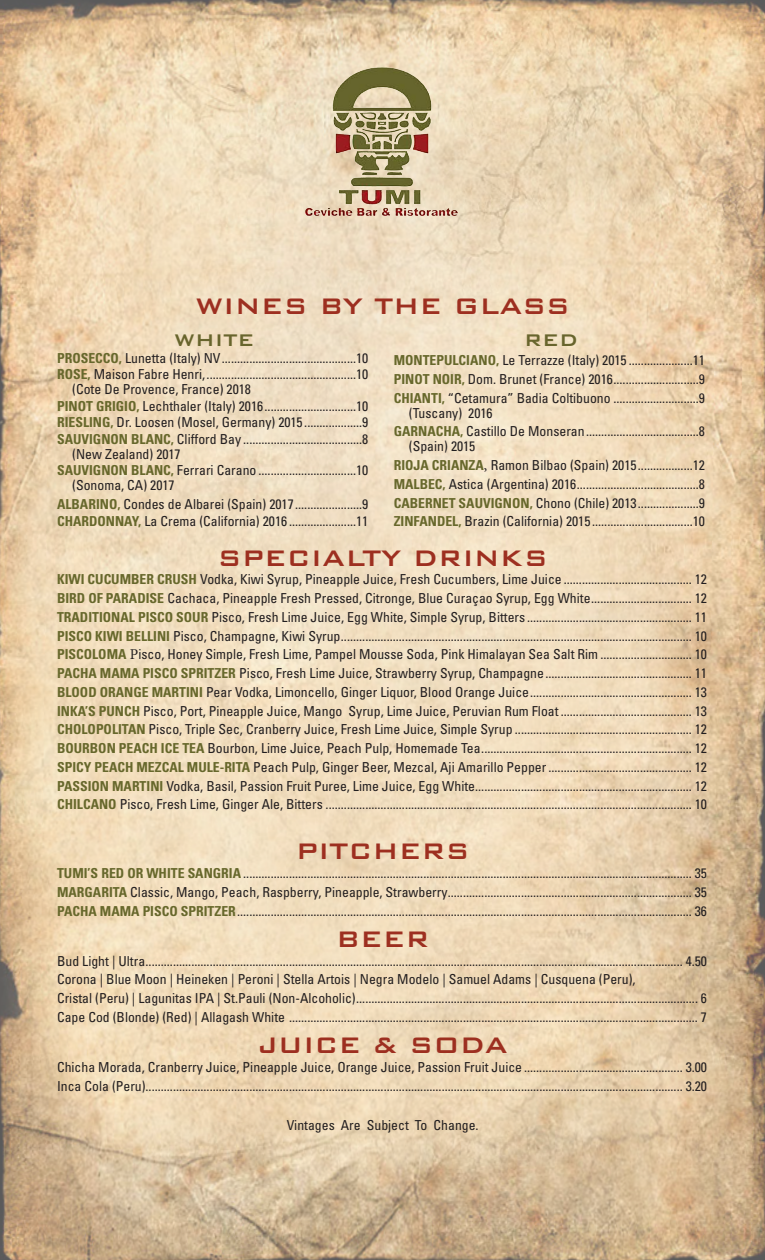
<style>
.page{position:relative;width:765px;height:1260px;background:#fff}
.page>*{position:absolute;margin:0;border:0;box-sizing:border-box;transform-origin:0 0}
.t1{font:500 30px "Bank Gothic BT";color:#9d2f20}
.t2{font:500 22.5px "Bank Gothic BT";color:#68652d}
.t3{font:condensed 13.75px/18.8px "Univers";color:#231f20}
.s1{font-weight:700;color:#67682c}
.s2{font-family:"Minion Pro";font-stretch:normal;font-size:15px}
</style>
<div class="page">
<img style="left:0;top:0;width:765px;height:1260px">
<img style="left:306px;top:63px;width:153px;height:153px">
<p class="t1" style="left:195px;top:289px;width:376px">WINES BY THE GLASS</p>
<p class="t2" style="left:174px;top:328px;width:82px">WHITE</p>
<p class="t3" style="left:57px;top:348px;width:313px"><span class="s1">PROSECCO,</span> Lunetta (Italy) NV............................................10</p>
<p class="t3" style="left:57px;top:365px;width:313px"><span class="s1">ROSE,</span> Maison Fabre Henri,.................................................10</p>
<p class="t3" style="left:72px;top:380px;width:180px">(Cote De Provence, France) 2018</p>
<p class="t3" style="left:57px;top:396px;width:313px"><span class="s1">PINOT GRIGIO,</span> Lechthaler (Italy) 2016..............................10</p>
<p class="t3" style="left:57px;top:413px;width:313px"><span class="s1">RIESLING,</span> Dr. Loosen (Mosel, Germany) 2015 ...................9</p>
<p class="t3" style="left:57px;top:429px;width:313px"><span class="s1">SAUVIGNON BLANC,</span> Clifford Bay .......................................8</p>
<p class="t3" style="left:72px;top:444px;width:110px">(New Zealand) 2017</p>
<p class="t3" style="left:57px;top:461px;width:313px"><span class="s1">SAUVIGNON BLANC,</span> Ferrari Carano ................................10</p>
<p class="t3" style="left:72px;top:476px;width:104px">(Sonoma, CA) 2017</p>
<p class="t3" style="left:57px;top:495px;width:313px"><span class="s1">ALBARINO,</span> Condes de Albarei (Spain) 2017......................9</p>
<p class="t3" style="left:57px;top:511px;width:313px"><span class="s1">CHARDONNAY,</span> La Crema (California) 2016 ......................11</p>
<p class="t1" style="left:218px;top:541px;width:332px">SPECIALTY DRINKS</p>
<p class="t3" style="left:57px;top:570px;width:652px"><span class="s1">KIWI CUCUMBER CRUSH</span> Vodka, Kiwi Syrup, Pineapple Juice, Fresh Cucumbers, Lime Juice .......................................... 12</p>
<p class="t3" style="left:57px;top:589px;width:652px"><span class="s1">BIRD OF PARADISE</span> Cachaca, Pineapple Fresh Pressed, Citronge, Blue Curaçao Syrup, Egg White................................. 12</p>
<p class="t3" style="left:57px;top:607px;width:652px"><span class="s1">TRADITIONAL PISCO SOUR</span> Pisco, Fresh Lime Juice, Egg White, Simple Syrup, Bitters ...................................................... 11</p>
<p class="t3" style="left:57px;top:626px;width:652px"><span class="s1">PISCO KIWI BELLINI</span> Pisco, Champagne, Kiwi Syrup................................................................................................................... 10</p>
<p class="t3" style="left:57px;top:645px;width:652px"><span class="s1">PISCOLOMA</span> <span class="s2">P</span>isco, Honey Simple, Fresh Lime, Pampel Mousse Soda, Pink Himalayan Sea Salt Rim .............................. 10</p>
<p class="t3" style="left:57px;top:664px;width:652px"><span class="s1">PACHA MAMA PISCO SPRITZER</span> Pisco, Fresh Lime Juice, Strawberry Syrup, Champagne................................................ 11</p>
<p class="t3" style="left:57px;top:682px;width:652px"><span class="s1">BLOOD ORANGE MARTINI</span> Pear Vodka, Limoncello, Ginger Liquor, Blood Orange Juice..................................................... 13</p>
<p class="t3" style="left:57px;top:701px;width:652px"><span class="s1">INKA’S PUNCH</span> Pisco, Port, Pineapple Juice, Mango Syrup, Lime Juice, Peruvian Rum Float ........................................... 13</p>
<p class="t3" style="left:57px;top:720px;width:652px"><span class="s1">CHOLOPOLITAN</span> Pisco, Triple Sec, Cranberry Juice, Fresh Lime Juice, Simple Syrup .......................................................... 12</p>
<p class="t3" style="left:57px;top:739px;width:652px"><span class="s1">BOURBON PEACH ICE TEA</span> Bourbon, Lime Juice, Peach Pulp, Homemade Tea..................................................................... 12</p>
<p class="t3" style="left:57px;top:757px;width:652px"><span class="s1">SPICY PEACH MEZCAL MULE-RITA</span> Peach Pulp, Ginger Beer, Mezcal, Aji Amarillo Pepper............................................... 12</p>
<p class="t3" style="left:57px;top:776px;width:652px"><span class="s1">PASSION MARTINI</span> Vodka, Basil, Passion Fruit Puree, Lime Juice, Egg White....................................................................... 12</p>
<p class="t3" style="left:57px;top:795px;width:652px"><span class="s1">CHILCANO</span> Pisco, Fresh Lime, Ginger Ale, Bitters ........................................................................................................................ 10</p>
<p class="t1" style="left:296px;top:835px;width:175px">PITCHERS</p>
<p class="t3" style="left:57px;top:864px;width:652px"><span class="s1">TUMI’S RED OR WHITE SANGRIA</span>................................................................................................................................................... 35</p>
<p class="t3" style="left:57px;top:882px;width:652px"><span class="s1">MARGARITA</span> Classic, Mango, Peach, Raspberry, Pineapple, Strawberry................................................................................ 35</p>
<p class="t3" style="left:57px;top:901px;width:652px"><span class="s1">PACHA MAMA PISCO SPRITZER</span>..................................................................................................................................................... 36</p>
<p class="t1" style="left:336px;top:922px;width:95px">BEER</p>
<p class="t3" style="left:57px;top:951px;width:652px">Bud Light | Ultra................................................................................................................................................................................ 4.50</p>
<p class="t3" style="left:57px;top:970px;width:652px">Corona | Blue Moon | Heineken | Peroni | Stella Artois | Negra Modelo | Samuel Adams | Cusquena (Peru),<br>Cristal (Peru) | Lagunitas IPA | St.Pauli (Non-Alcoholic)................................................................................................................ 6</p>
<p class="t3" style="left:57px;top:1007px;width:652px">Cape Cod (Blonde) (Red) | Allagash White ...................................................................................................................................... 7</p>
<p class="t1" style="left:258px;top:1029px;width:252px">JUICE &amp; SODA</p>
<p class="t3" style="left:57px;top:1057px;width:652px">Chicha Morada, Cranberry Juice, Pineapple Juice, Orange Juice, Passion Fruit Juice .................................................... 3.00</p>
<p class="t3" style="left:57px;top:1076px;width:652px">Inca Cola (Peru)................................................................................................................................................................................ 3.20</p>
<p class="t3" style="left:287px;top:1115px;width:193px">Vintages Are Subject To Change.</p>
<p class="t2" style="left:524px;top:328px;width:56px">RED</p>
<p class="t3" style="left:394px;top:351px;width:313px"><span class="s1">MONTEPULCIANO,</span> Le Terrazze (Italy) 2015 .....................11</p>
<p class="t3" style="left:394px;top:369px;width:313px"><span class="s1">PINOT NOIR,</span> Dom. Brunet (France) 2016............................9</p>
<p class="t3" style="left:394px;top:388px;width:313px"><span class="s1">CHIANTI,</span> “Cetamura” Badia Coltibuono ............................9</p>
<p class="t3" style="left:409px;top:403px;width:85px">(Tuscany) 2016</p>
<p class="t3" style="left:394px;top:422px;width:313px"><span class="s1">GARNACHA,</span> Castillo De Monseran.....................................8</p>
<p class="t3" style="left:409px;top:437px;width:68px">(Spain) 2015</p>
<p class="t3" style="left:394px;top:456px;width:313px"><span class="s1">RIOJA CRIANZA</span><span class="s2">,</span> Ramon Bilbao (Spain) 2015..................12</p>
<p class="t3" style="left:394px;top:474px;width:313px"><span class="s1">MALBEC,</span> Astica (Argentina) 2016........................................8</p>
<p class="t3" style="left:394px;top:493px;width:313px"><span class="s1">CABERNET SAUVIGNON,</span> Chono (Chile) 2013....................9</p>
<p class="t3" style="left:394px;top:512px;width:313px"><span class="s1">ZINFANDEL,</span> Brazin (California) 2015 .................................10</p>
</div>
